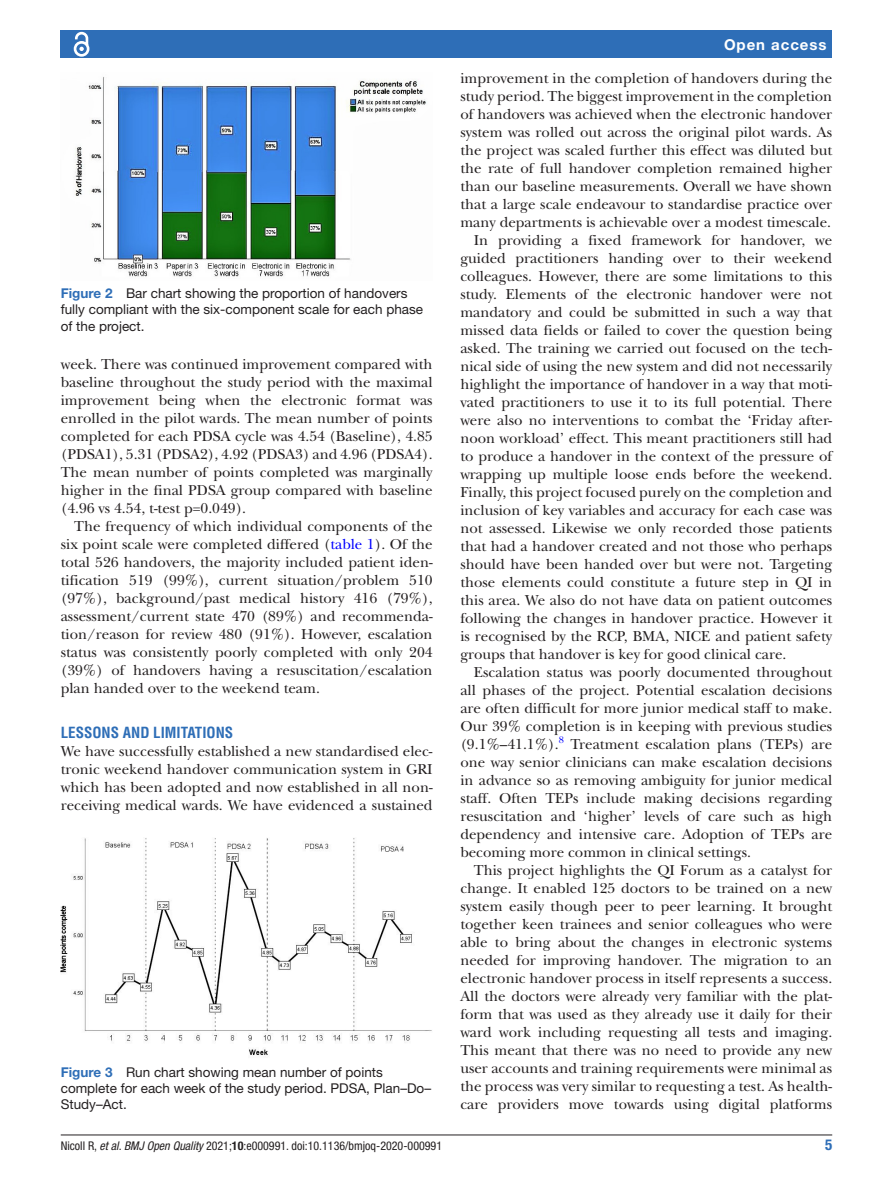
<style>
.page{position:relative;width:893px;height:1191px;background:#fff}
.page>*{position:absolute;margin:0;border:0;box-sizing:border-box;transform-origin:0 0}
.t1{font:15px/18px "New Baskerville";color:#231f20;text-align:justify}
.t2{font:700 condensed 15px "Helvetica LT Std";color:#2e6eb7}
.t3{font:700 15px "Helvetica Neue LT Std";letter-spacing:.065em;color:#fff}
.t4{font:700 condensed 15px "Helvetica Neue LT Std";color:#2e6eb7}
.t5{font:13.5px/16.2px "Helvetica Neue LT Std";color:#231f20}
.t6{font:condensed 12px "Helvetica Neue LT Std";color:#231f20}
.s1{font-weight:700;color:#2e6eb7}
.s2{color:#00f}
.s3{font-style:italic}
.s4{font-weight:700}
</style>
<div class="page">
<hr style="left:61px;top:1134px;width:771px;height:1px;background:#231f20">
<div style="left:61px;top:31px;width:771px;height:27px;background:#2e6eb7"></div>
<svg style="left:73px;top:31px;width:17px;height:26px"></svg>
<img style="left:75px;top:77px;width:352px;height:200px">
<img style="left:61px;top:838px;width:371px;height:219px">
<p class="t5" style="left:61px;top:285px;width:364px"><span class="s1">Figure 2</span> Bar chart showing the proportion of handovers fully compliant with the six-component scale for each phase of the project.</p>
<p class="t1" style="left:61px;top:355px;width:373px">week. There was continued improvement compared with baseline throughout the study period with the maximal improvement being when the electronic format was enrolled in the pilot wards. The mean number of points completed for each PDSA cycle was 4.54 (Baseline), 4.85 (PDSA1), 5.31 (PDSA2), 4.92 (PDSA3) and 4.96 (PDSA4).<br>The mean number of points completed was marginally higher in the final PDSA group compared with baseline (4.96 vs 4.54, t-test p=0.049).</p>
<p class="t1" style="left:61px;top:517px;width:373px;text-indent:14px">The frequency of which individual components of the six point scale were completed differed (<span class="s2">table 1</span>). Of the total 526 handovers, the majority included patient iden&shy;tification 519 (99%), current situation/problem 510 (97%), background/past medical history 416 (79%), assessment/current state 470 (89%) and recommenda&shy;tion/reason for review 480 (91%). However, escalation status was consistently poorly completed with only 204 (39%) of handovers having a resuscitation/escalation plan handed over to the weekend team.</p>
<p class="t2" style="left:61px;top:723px;width:174px">LESSONS AND LIMITATIONS</p>
<p class="t1" style="left:61px;top:742px;width:373px">We have successfully established a new standardised elec&shy;tronic weekend handover communication system in GRI which has been adopted and now established in all non&shy;receiving medical wards. We have evidenced a sustained</p>
<p class="t5" style="left:61px;top:1063px;width:372px"><span class="s1">Figure 3</span> Run chart showing mean number of points complete for each week of the study period. PDSA, Plan–Do–<br>Study–Act.</p>
<p class="t3" style="left:724px;top:35px;width:104px">Open access</p>
<p class="t1" style="left:460px;top:69px;width:373px">improvement in the completion of handovers during the</p>
<p class="t1" style="left:460px;top:87px;width:373px">study period. The biggest improvement in the completion</p>
<p class="t1" style="left:460px;top:105px;width:373px">of handovers was achieved when the electronic handover</p>
<p class="t1" style="left:460px;top:123px;width:373px">system was rolled out across the original pilot wards. As</p>
<p class="t1" style="left:460px;top:141px;width:373px">the project was scaled further this effect was diluted but</p>
<p class="t1" style="left:460px;top:159px;width:373px">the rate of full handover completion remained higher</p>
<p class="t1" style="left:460px;top:177px;width:373px">than our baseline measurements. Overall we have shown</p>
<p class="t1" style="left:460px;top:195px;width:373px">that a large scale endeavour to standardise practice over</p>
<p class="t1" style="left:460px;top:213px;width:372px">many departments is achievable over a modest timescale.</p>
<p class="t1" style="left:474px;top:231px;width:360px">In providing a fixed framework for handover, we</p>
<p class="t1" style="left:460px;top:249px;width:373px">guided practitioners handing over to their weekend</p>
<p class="t1" style="left:460px;top:267px;width:373px">colleagues. However, there are some limitations to this</p>
<p class="t1" style="left:460px;top:285px;width:373px">study. Elements of the electronic handover were not</p>
<p class="t1" style="left:460px;top:303px;width:373px">mandatory and could be submitted in such a way that</p>
<p class="t1" style="left:460px;top:321px;width:373px">missed data fields or failed to cover the question being</p>
<p class="t1" style="left:460px;top:339px;width:373px">asked. The training we carried out focused on the tech-</p>
<p class="t1" style="left:460px;top:357px;width:373px">nical side of using the new system and did not necessarily</p>
<p class="t1" style="left:460px;top:375px;width:373px">highlight the importance of handover in a way that moti-</p>
<p class="t1" style="left:460px;top:393px;width:373px">vated practitioners to use it to its full potential. There</p>
<p class="t1" style="left:460px;top:411px;width:373px">were also no interventions to combat the ‘Friday after-</p>
<p class="t1" style="left:460px;top:429px;width:373px">noon workload’ effect. This meant practitioners still had</p>
<p class="t1" style="left:460px;top:447px;width:373px">to produce a handover in the context of the pressure of</p>
<p class="t1" style="left:460px;top:465px;width:373px">wrapping up multiple loose ends before the weekend.</p>
<p class="t1" style="left:460px;top:483px;width:373px">Finally, this project focused purely on the completion and</p>
<p class="t1" style="left:460px;top:501px;width:373px">inclusion of key variables and accuracy for each case was</p>
<p class="t1" style="left:460px;top:519px;width:373px">not assessed. Likewise we only recorded those patients</p>
<p class="t1" style="left:460px;top:537px;width:373px">that had a handover created and not those who perhaps</p>
<p class="t1" style="left:460px;top:555px;width:373px">should have been handed over but were not. Targeting</p>
<p class="t1" style="left:460px;top:573px;width:373px">those elements could constitute a future step in QI in</p>
<p class="t1" style="left:460px;top:591px;width:373px">this area. We also do not have data on patient outcomes</p>
<p class="t1" style="left:460px;top:609px;width:373px">following the changes in handover practice. However it</p>
<p class="t1" style="left:460px;top:627px;width:373px">is recognised by the RCP, BMA, NICE and patient safety</p>
<p class="t1" style="left:460px;top:645px;width:328px">groups that handover is key for good clinical care.</p>
<p class="t1" style="left:474px;top:663px;width:360px">Escalation status was poorly documented throughout</p>
<p class="t1" style="left:460px;top:681px;width:373px">all phases of the project. Potential escalation decisions</p>
<p class="t1" style="left:460px;top:699px;width:373px">are often difficult for more junior medical staff to make.</p>
<p class="t1" style="left:460px;top:717px;width:373px">Our 39% completion is in keeping with previous studies</p>
<p class="t1" style="left:460px;top:735px;width:373px">(9.1%–41.1%).<sup>8</sup> Treatment escalation plans (TEPs) are</p>
<p class="t1" style="left:460px;top:753px;width:373px">one way senior clinicians can make escalation decisions</p>
<p class="t1" style="left:460px;top:771px;width:373px">in advance so as removing ambiguity for junior medical</p>
<p class="t1" style="left:460px;top:789px;width:373px">staff. Often TEPs include making decisions regarding</p>
<p class="t1" style="left:460px;top:807px;width:373px">resuscitation and ‘higher’ levels of care such as high</p>
<p class="t1" style="left:460px;top:825px;width:373px">dependency and intensive care. Adoption of TEPs are</p>
<p class="t1" style="left:460px;top:843px;width:292px">becoming more common in clinical settings.</p>
<p class="t1" style="left:474px;top:861px;width:360px">This project highlights the QI Forum as a catalyst for</p>
<p class="t1" style="left:460px;top:879px;width:373px">change. It enabled 125 doctors to be trained on a new</p>
<p class="t1" style="left:460px;top:897px;width:373px">system easily though peer to peer learning. It brought</p>
<p class="t1" style="left:460px;top:915px;width:373px">together keen trainees and senior colleagues who were</p>
<p class="t1" style="left:460px;top:933px;width:373px">able to bring about the changes in electronic systems</p>
<p class="t1" style="left:460px;top:951px;width:373px">needed for improving handover. The migration to an</p>
<p class="t1" style="left:460px;top:969px;width:373px">electronic handover process in itself represents a success.</p>
<p class="t1" style="left:460px;top:987px;width:373px">All the doctors were already very familiar with the plat-</p>
<p class="t1" style="left:460px;top:1005px;width:373px">form that was used as they already use it daily for their</p>
<p class="t1" style="left:460px;top:1023px;width:373px">ward work including requesting all tests and imaging.</p>
<p class="t1" style="left:460px;top:1041px;width:373px">This meant that there was no need to provide any new</p>
<p class="t1" style="left:460px;top:1059px;width:373px">user accounts and training requirements were minimal as</p>
<p class="t1" style="left:460px;top:1077px;width:373px">the process was very similar to requesting a test. As health-</p>
<p class="t1" style="left:460px;top:1095px;width:373px">care providers move towards using digital platforms</p>
<p class="t6" style="left:61px;top:1138px;width:383px">Nicoll R, <span class="s3">et al</span>. <span class="s3">BMJ Open Quality</span> 2021;<span class="s4">10</span>:e000991. doi:10.1136/bmjoq-2020-000991</p>
<p class="t4" style="left:825px;top:1135px;width:9px">5</p>
</div>
